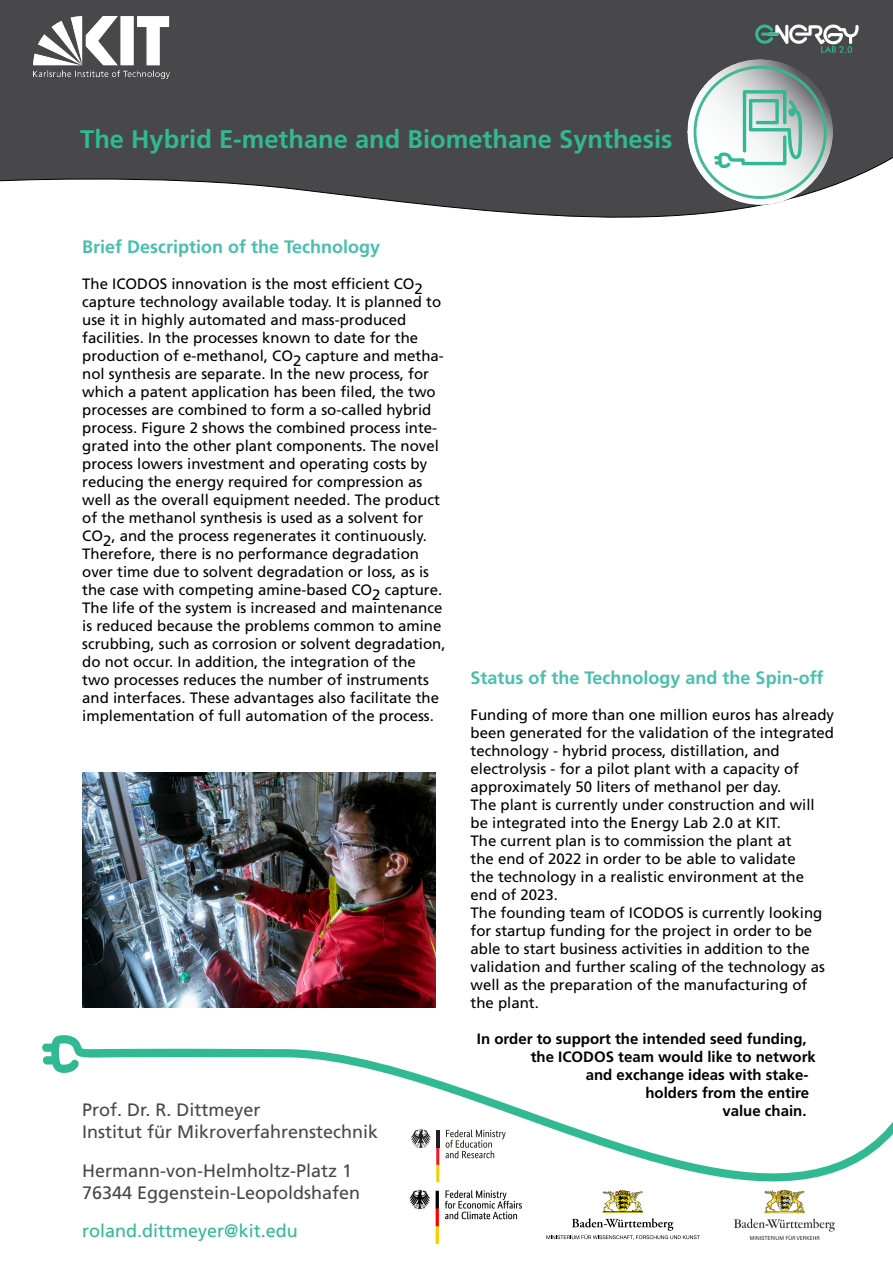
<style>
.page{position:relative;width:893px;height:1263px;background:#fff}
.page>*{position:absolute;margin:0;border:0;box-sizing:border-box;transform-origin:0 0}
.t1{font:700 25.5px "Frutiger LT Std";color:#30b993}
.t2{font:18px/21.6px "Frutiger LT Std";color:#48484a}
.t3{font:700 18px "Frutiger LT Std";color:#49bfad}
.t4{font:18px "Frutiger LT Std";color:#30b993}
.t5{font:15px/18px "Frutiger LT Std";color:#000}
.t6{font:700 15px "Frutiger LT Std";color:#000}
</style>
<div class="page">
<svg style="left:42px;top:1035px;width:851px;height:156px"></svg>
<svg style="left:546px;top:1190px;width:154px;height:50px"></svg>
<img style="left:734px;top:1191px;width:101px;height:48px">
<svg style="left:0;top:0;width:893px;height:218px;background:#5c5c5e"></svg>
<img style="left:687px;top:60px;width:145px;height:145px">
<svg style="left:693px;top:66px;width:134px;height:133px"></svg>
<img style="left:34px;top:17px;width:136px;height:61px">
<svg style="left:754px;top:24px;width:105px;height:29px"></svg>
<img style="left:83px;top:772px;width:353px;height:236px">
<img style="left:410px;top:1189px;width:112px;height:56px">
<svg style="left:445px;top:1129px;width:61px;height:29px"></svg>
<svg style="left:411px;top:1129px;width:28px;height:53px"></svg>
<h1 class="t1" style="left:80px;top:129px;width:594px">The Hybrid E-methane and Biomethane Synthesis</h1>
<p class="t3" style="left:82px;top:240px;width:300px">Brief Description of the Technology</p>
<p class="t5" style="left:82px;top:277px;width:365px">The ICODOS innovation is the most efficient CO2 capture technology available today. It is planned to use it in highly automated and mass-produced facilities. In the processes known to date for the production of e-methanol, CO2 capture and metha&shy;nol synthesis are separate. In the new process, for which a patent application has been filed, the two processes are combined to form a so-called hybrid process. Figure 2 shows the combined process inte&shy;grated into the other plant components. The novel process lowers investment and operating costs by reducing the energy required for compression as well as the overall equipment needed. The product of the methanol synthesis is used as a solvent for CO2, and the process regenerates it continuously.<br>Therefore, there is no performance degradation over time due to solvent degradation or loss, as is the case with competing amine-based CO2 capture.<br>The life of the system is increased and maintenance is reduced because the problems common to amine scrubbing, such as corrosion or solvent degradation, do not occur. In addition, the integration of the two processes reduces the number of instruments and interfaces. These advantages also facilitate the implementation of full automation of the process.</p>
<p class="t2" style="left:82px;top:1101px;width:298px">Prof. Dr. R. Dittmeyer<br>Institut für Mikroverfahrenstechnik</p>
<p class="t2" style="left:82px;top:1162px;width:280px">Hermann-von-Helmholtz-Platz 1<br>76344 Eggenstein-Leopoldshafen</p>
<p class="t4" style="left:82px;top:1223px;width:217px">roland.dittmeyer@kit.edu</p>
<p class="t3" style="left:471px;top:670px;width:354px">Status of the Technology and the Spin-off</p>
<p class="t5" style="left:471px;top:707px;width:365px">Funding of more than one million euros has already been generated for the validation of the integrated technology - hybrid process, distillation, and electrolysis - for a pilot plant with a capacity of approximately 50 liters of methanol per day.<br>The plant is currently under construction and will be integrated into the Energy Lab 2.0 at KIT.<br>The current plan is to commission the plant at<br>the end of 2022 in order to be able to validate<br>the technology in a realistic environment at the end of 2023.<br>The founding team of ICODOS is currently looking for startup funding for the project in order to be able to start business activities in addition to the validation and further scaling of the technology as well as the preparation of the manufacturing of the plant.</p>
<p class="t6" style="left:477px;top:1033px;width:331px">In order to support the intended seed funding,</p>
<p class="t6" style="left:531px;top:1051px;width:287px">the ICODOS team would like to network</p>
<p class="t6" style="left:586px;top:1069px;width:224px">and exchange ideas with stake-</p>
<p class="t6" style="left:645px;top:1087px;width:165px">holders from the entire</p>
<p class="t6" style="left:722px;top:1105px;width:86px">value chain.</p>
</div>
